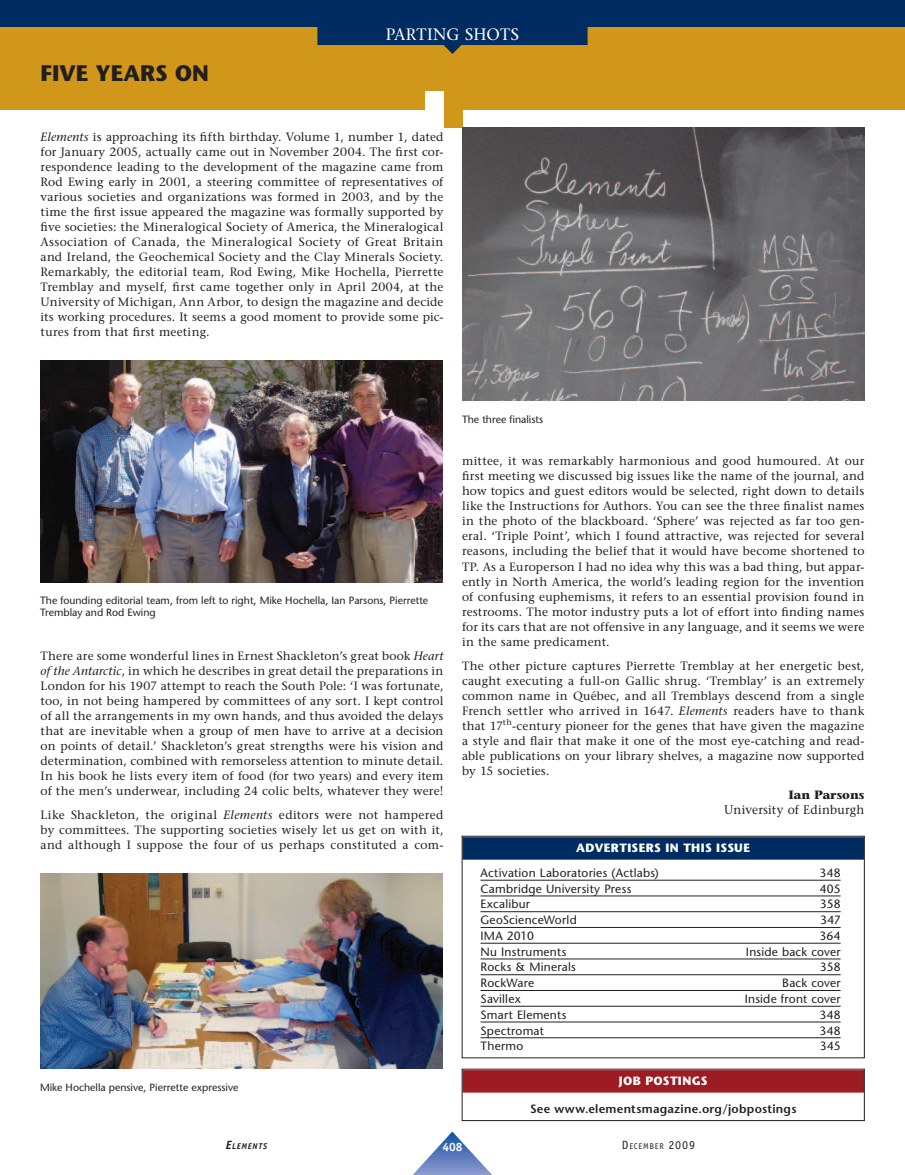
<style>
.page{position:relative;width:905px;height:1175px;background:#fff}
.page>*{position:absolute;margin:0;border:0;box-sizing:border-box;transform-origin:0 0}
.t1{font:700 22.5px "Stone Sans";color:#231f20}
.t2{font:16.5px "Stone Serif";letter-spacing:.01em;color:#fff}
.t3{font:12.45px "Stone Serif";letter-spacing:.02em;color:#231f20;scale:.96 1}
.t4{font:12px/15px "Stone Serif";letter-spacing:.015em;color:#231f20;text-align:justify}
.t5{font:12px "Stone Sans";letter-spacing:.02em;color:#231f20}
.t6{font:600 12px "Stone Sans";letter-spacing:.02em;color:#231f20}
.t7{font:700 12px "Stone Sans";letter-spacing:.03em;color:#fff}
.t8{font:700 12px "Stone Serif";color:#231f20}
.t9{font:700 12px "Officina Sans";color:#fff}
.t10{font:10.5px/12px "Stone Sans";color:#231f20}
.t11{font:8.4px "Officina Sans";letter-spacing:.085em;color:#231f20}
.t12{font:italic 700 8.4px "Officina Sans";letter-spacing:.08em;color:#231f20}
.s1{font-style:italic}
.s2{font-size:12px}
</style>
<div class="page">
<div style="left:0;top:0;width:904px;height:109px;background:#d0971a"></div>
<img style="left:40px;top:873px;width:403px;height:195px">
<img style="left:40px;top:360px;width:403px;height:222px">
<div style="left:425px;top:91px;width:18px;height:18px;background:#fff"></div>
<div style="left:444px;top:109px;width:18px;height:18px;background:#d0971a"></div>
<img style="left:462px;top:127px;width:402px;height:274px">
<div style="left:462px;top:837px;width:402px;height:22px;background:#002c62"></div>
<hr style="left:480px;top:880px;width:360px;height:1px;background:#231f20">
<hr style="left:480px;top:895px;width:360px;height:1px;background:#231f20">
<hr style="left:480px;top:911px;width:360px;height:1px;background:#231f20">
<hr style="left:480px;top:927px;width:360px;height:1px;background:#231f20">
<hr style="left:480px;top:943px;width:360px;height:1px;background:#231f20">
<hr style="left:480px;top:958px;width:360px;height:1px;background:#231f20">
<hr style="left:480px;top:974px;width:360px;height:1px;background:#231f20">
<hr style="left:480px;top:990px;width:360px;height:1px;background:#231f20">
<hr style="left:480px;top:1006px;width:360px;height:1px;background:#231f20">
<hr style="left:480px;top:1021px;width:360px;height:1px;background:#231f20">
<hr style="left:480px;top:1037px;width:360px;height:1px;background:#231f20">
<div style="left:462px;top:836px;width:402px;height:222px;border:1px solid #231f20"></div>
<div style="left:462px;top:1070px;width:402px;height:22px;background:#9d1b23"></div>
<svg style="left:413px;top:1131px;width:78px;height:43px"></svg>
<svg style="left:0;top:0;width:904px;height:54px;fill:#002c62"></svg>
<h1 class="t1" style="left:40px;top:59px;width:170px">FIVE YEARS ON</h1>
<h2 class="t2" style="left:386px;top:28px;width:135px">PARTING SHOTS</h2>
<p class="t4" style="left:40px;top:131px;width:404px"><span class="s1">Elements</span> is approaching its fifth birthday. Volume 1, number 1, dated for January 2005, actually came out in November 2004. The first cor&shy;respondence leading to the development of the magazine came from Rod Ewing early in 2001, a steering committee of representatives of various societies and organizations was formed in 2003, and by the time the first issue appeared the magazine was formally supported by five societies: the Mineralogical Society of America, the Mineralogical Association of Canada, the Mineralogical Society of Great Britain and Ireland, the Geochemical Society and the Clay Minerals Society.<br>Remarkably, the editorial team, Rod Ewing, Mike Hochella, Pierrette Tremblay and myself, first came together only in April 2004, at the University of Michigan, Ann Arbor, to design the magazine and decide its working procedures. It seems a good moment to provide some pic&shy;tures from that first meeting.</p>
<p class="t10" style="left:40px;top:596px;width:390px">The founding editorial team, from left to right, Mike Hochella, Ian Parsons, Pierrette<br>Tremblay and Rod Ewing</p>
<p class="t4" style="left:40px;top:650px;width:404px">There are some wonderful lines in Ernest Shackleton’s great book <span class="s1">Heart of the Antarctic</span>, in which he describes in great detail the preparations in London for his 1907 attempt to reach the South Pole: ‘I was fortunate, too, in not being hampered by committees of any sort. I kept control of all the arrangements in my own hands, and thus avoided the delays that are inevitable when a group of men have to arrive at a decision on points of detail.’ Shackleton’s great strengths were his vision and determination, combined with remorseless attention to minute detail.<br>In his book he lists every item of food (for two years) and every item of the men’s underwear, including 24 colic belts, whatever they were!</p>
<p class="t4" style="left:40px;top:809px;width:404px">Like Shackleton, the original <span class="s1">Elements</span> editors were not hampered by committees. The supporting societies wisely let us get on with it, and although I suppose the four of us perhaps constituted a com-</p>
<p class="t10" style="left:40px;top:1082px;width:200px">Mike Hochella pensive, Pierrette expressive</p>
<p class="t10" style="left:462px;top:414px;width:83px">The three finalists</p>
<p class="t4" style="left:462px;top:455px;width:404px">mittee, it was remarkably harmonious and good humoured. At our first meeting we discussed big issues like the name of the journal, and how topics and guest editors would be selected, right down to details like the Instructions for Authors. You can see the three finalist names in the photo of the blackboard. ‘Sphere’ was rejected as far too gen&shy;eral. ‘Triple Point’, which I found attractive, was rejected for several reasons, including the belief that it would have become shortened to TP. As a Europerson I had no idea why this was a bad thing, but appar&shy;ently in North America, the world’s leading region for the invention of confusing euphemisms, it refers to an essential provision found in restrooms. The motor industry puts a lot of effort into finding names for its cars that are not offensive in any language, and it seems we were in the same predicament.</p>
<p class="t4" style="left:462px;top:659px;width:404px">The other picture captures Pierrette Tremblay at her energetic best, caught executing a full-on Gallic shrug. ‘Tremblay’ is an extremely common name in Québec, and all Tremblays descend from a single French settler who arrived in 1647. <span class="s1">Elements</span> readers have to thank that 17<sup>th</sup>-century pioneer for the genes that have given the magazine a style and flair that make it one of the most eye-catching and read&shy;able publications on your library shelves, a magazine now supported by 15 societies.</p>
<p class="t8" style="left:788px;top:789px;width:78px">Ian Parsons</p>
<p class="t3" style="left:724px;top:805px;width:147px">University of Edinburgh</p>
<p class="t7" style="left:576px;top:840px;width:175px">ADVERTISERS IN THIS ISSUE</p>
<p class="t5" style="left:480px;top:868px;width:180px">Activation Laboratories (Actlabs)</p>
<p class="t5" style="left:819px;top:868px;width:23px">348</p>
<p class="t5" style="left:480px;top:883px;width:152px">Cambridge University Press</p>
<p class="t5" style="left:819px;top:883px;width:22px">405</p>
<p class="t5" style="left:480px;top:899px;width:51px">Excalibur</p>
<p class="t5" style="left:820px;top:899px;width:22px">358</p>
<p class="t5" style="left:480px;top:915px;width:98px">GeoScienceWorld</p>
<p class="t5" style="left:820px;top:915px;width:22px">347</p>
<p class="t5" style="left:480px;top:931px;width:55px">IMA 2010</p>
<p class="t5" style="left:819px;top:931px;width:23px">364</p>
<p class="t5" style="left:480px;top:946px;width:87px">Nu Instruments</p>
<p class="t5" style="left:746px;top:946px;width:96px">Inside back cover</p>
<p class="t5" style="left:480px;top:962px;width:97px">Rocks &amp; Minerals</p>
<p class="t5" style="left:820px;top:962px;width:22px">358</p>
<p class="t5" style="left:480px;top:978px;width:55px">RockWare</p>
<p class="t5" style="left:782px;top:978px;width:60px">Back cover</p>
<p class="t5" style="left:480px;top:994px;width:42px">Savillex</p>
<p class="t5" style="left:744px;top:994px;width:97px">Inside front cover</p>
<p class="t5" style="left:480px;top:1009px;width:87px">Smart Elements</p>
<p class="t5" style="left:819px;top:1009px;width:23px">348</p>
<p class="t5" style="left:480px;top:1025px;width:65px">Spectromat</p>
<p class="t5" style="left:819px;top:1025px;width:23px">348</p>
<p class="t5" style="left:480px;top:1041px;width:44px">Thermo</p>
<p class="t5" style="left:819px;top:1041px;width:22px">345</p>
<p class="t7" style="left:619px;top:1073px;width:90px">JOB POSTINGS</p>
<p class="t6" style="left:530px;top:1104px;width:268px">See www.elementsmagazine.org/jobpostings</p>
<p class="t12" style="left:226px;top:1143px;width:43px"><span class="s2">E</span>LEMENTS</p>
<p class="t9" style="left:442px;top:1142px;width:22px">408</p>
<p class="t11" style="left:622px;top:1143px;width:75px"><span class="s2">D</span>ECEMBER <span class="s2">2009</span></p>
</div>
